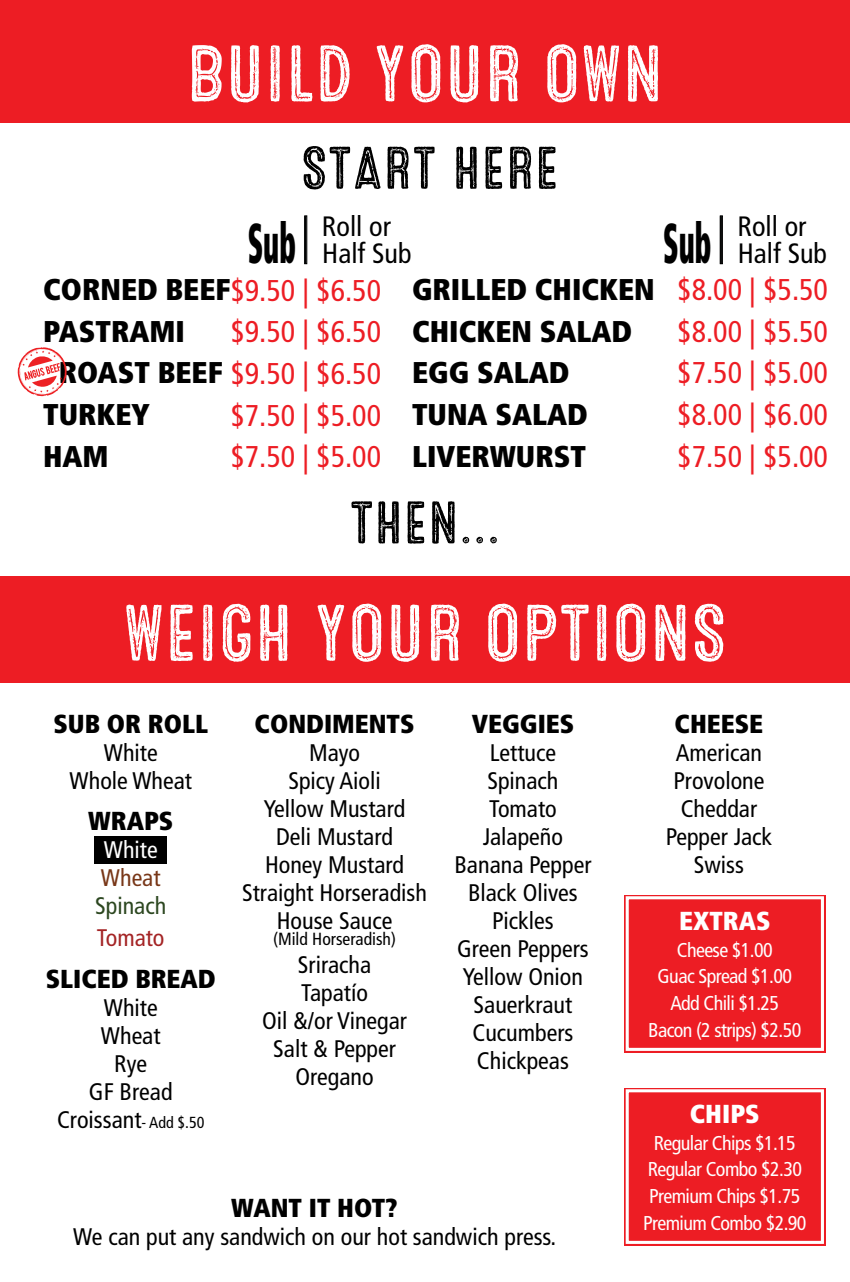
<style>
.page{position:relative;width:850px;height:1282px;background:#fff}
.page>*{position:absolute;margin:0;border:0;box-sizing:border-box;transform-origin:0 0}
.t1{font:80px "Microbrew Three Inline W01";color:#fff}
.t2{font:60px "Microbrew Three Inline W01";color:#000}
.t3{font:condensed 30px/41.6px "Frutiger";color:#ed1d24;text-align:justify}
.t4{font:900 condensed 30px/41.6px "Frutiger";color:#000}
.t5{font:condensed 28px/27.6px "Frutiger";color:#000}
.t6{font:900 condensed 26px "Frutiger";color:#000}
.t7{font:900 condensed 26px "Frutiger";color:#fff}
.t8{font:condensed 24px/28px "Frutiger";color:#000;text-align:center}
.t9{font:condensed 24px "Frutiger";color:#2c4720}
.t10{font:condensed 24px "Frutiger";color:#a42425}
.t11{font:condensed 24px "Frutiger";color:#fff}
.t12{font:condensed 24px "Frutiger";color:#783718}
.t13{font:condensed 20px/26.8px "Frutiger";letter-spacing:-.03em;color:#fff;text-align:center}
.t14{font:condensed 17.6px "Frutiger";color:#000}
.s1{font-weight:900;font-size:56px}
.s2{font-size:16px}
</style>
<div class="page">
<div style="left:94px;top:836px;width:72px;height:27px;background:#000"></div>
<div style="left:0;top:0;width:850px;height:122px;background:#ed1d24"></div>
<div style="left:0;top:576px;width:850px;height:107px;background:#ed1d24"></div>
<div style="left:624px;top:895px;width:202px;height:158px;background:#ed1d24"></div>
<div style="left:625px;top:896px;width:199px;height:155px;border:3px solid #fff"></div>
<div style="left:304px;top:216px;width:3px;height:48px;border:1px solid #000"></div>
<svg style="left:18px;top:347px;width:49px;height:49px"></svg>
<div style="left:720px;top:216px;width:2px;height:48px;border:1px solid #000"></div>
<div style="left:624px;top:1088px;width:202px;height:158px;background:#ed1d24"></div>
<div style="left:625px;top:1089px;width:199px;height:155px;border:3px solid #fff"></div>
<h1 class="t1" style="left:186px;top:31px;width:479px">BUILD YOUR OWN</h1>
<h2 class="t2" style="left:301px;top:136px;width:259px">START HERE</h2>
<p class="t5" style="left:248px;top:212px;width:165px;text-indent:74px">Roll or<br><span class="s1">Sub</span> <sup>|</sup> Half Sub</p>
<p class="t5" style="left:663px;top:212px;width:165px;text-indent:74px">Roll or<br><span class="s1">Sub</span> <sup>|</sup> Half Sub</p>
<p class="t3" style="left:230px;top:270px;width:152px">$9.50 | $6.50 $9.50 | $6.50 $9.50 | $6.50 $7.50 | $5.00 $7.50 | $5.00</p>
<p class="t3" style="left:677px;top:269px;width:152px">$8.00 | $5.50 $8.00 | $5.50 $7.50 | $5.00 $8.00 | $6.00 $7.50 | $5.00</p>
<p class="t4" style="left:43px;top:269px;width:189px">CORNED BEEF</p>
<p class="t4" style="left:43px;top:310px;width:143px">PASTRAMI</p>
<p class="t4" style="left:59px;top:352px;width:165px">ROAST BEEF</p>
<p class="t4" style="left:43px;top:393px;width:108px">TURKEY</p>
<p class="t4" style="left:43px;top:435px;width:67px">HAM</p>
<p class="t4" style="left:412px;top:269px;width:244px">GRILLED CHICKEN<br>CHICKEN SALAD<br>EGG SALAD<br>TUNA SALAD<br>LIVERWURST</p>
<h2 class="t2" style="left:349px;top:490px;width:153px">THEN...</h2>
<h1 class="t1" style="left:123px;top:590px;width:605px">WEIGH YOUR OPTIONS</h1>
<p class="t6" style="left:53px;top:707px;width:156px">SUB OR ROLL</p>
<p class="t8" style="left:70px;top:738px;width:124px">White<br>Whole Wheat</p>
<p class="t6" style="left:88px;top:805px;width:87px">WRAPS</p>
<p class="t11" style="left:104px;top:836px;width:55px">White</p>
<p class="t12" style="left:101px;top:864px;width:61px">Wheat</p>
<p class="t9" style="left:95px;top:892px;width:73px">Spinach</p>
<p class="t10" style="left:97px;top:924px;width:69px">Tomato</p>
<p class="t6" style="left:46px;top:963px;width:171px">SLICED BREAD</p>
<p class="t8" style="left:57px;top:993px;width:149px">White<br>Wheat<br>Rye<br>GF Bread<br>Croissant<span class="s2">- Add $.50</span></p>
<p class="t6" style="left:255px;top:707px;width:161px">CONDIMENTS</p>
<p class="t8" style="left:242px;top:738px;width:186px">Mayo<br>Spicy Aioli<br>Yellow Mustard<br>Deli Mustard<br>Honey Mustard<br>Straight Horseradish<br>House Sauce</p>
<p class="t14" style="left:273px;top:928px;width:124px">(Mild Horseradish)</p>
<p class="t8" style="left:262px;top:951px;width:146px">Sriracha<br>Tapatío<br>Oil &amp;/or Vinegar<br>Salt &amp; Pepper<br>Oregano</p>
<p class="t6" style="left:471px;top:707px;width:104px">VEGGIES</p>
<p class="t8" style="left:454px;top:738px;width:138px">Lettuce<br>Spinach<br>Tomato<br>Jalapeño<br>Banana Pepper<br>Black Olives<br>Pickles<br>Green Peppers<br>Yellow Onion<br>Sauerkraut<br>Cucumbers<br>Chickpeas</p>
<p class="t6" style="left:231px;top:1192px;width:168px">WANT IT HOT?</p>
<p class="t8" style="left:73px;top:1222px;width:484px">We can put any sandwich on our hot sandwich press.</p>
<p class="t6" style="left:674px;top:707px;width:90px">CHEESE</p>
<p class="t8" style="left:665px;top:738px;width:108px">American<br>Provolone<br>Cheddar<br>Pepper Jack<br>Swiss</p>
<p class="t7" style="left:679px;top:904px;width:93px">EXTRAS</p>
<p class="t13" style="left:648px;top:936px;width:155px">Cheese $1.00<br>Guac Spread $1.00<br>Add Chili $1.25<br>Bacon (2 strips) $2.50</p>
<p class="t7" style="left:690px;top:1097px;width:71px">CHIPS</p>
<p class="t13" style="left:643px;top:1129px;width:165px">Regular Chips $1.15<br>Regular Combo $2.30<br>Premium Chips $1.75<br>Premium Combo $2.90</p>
</div>
